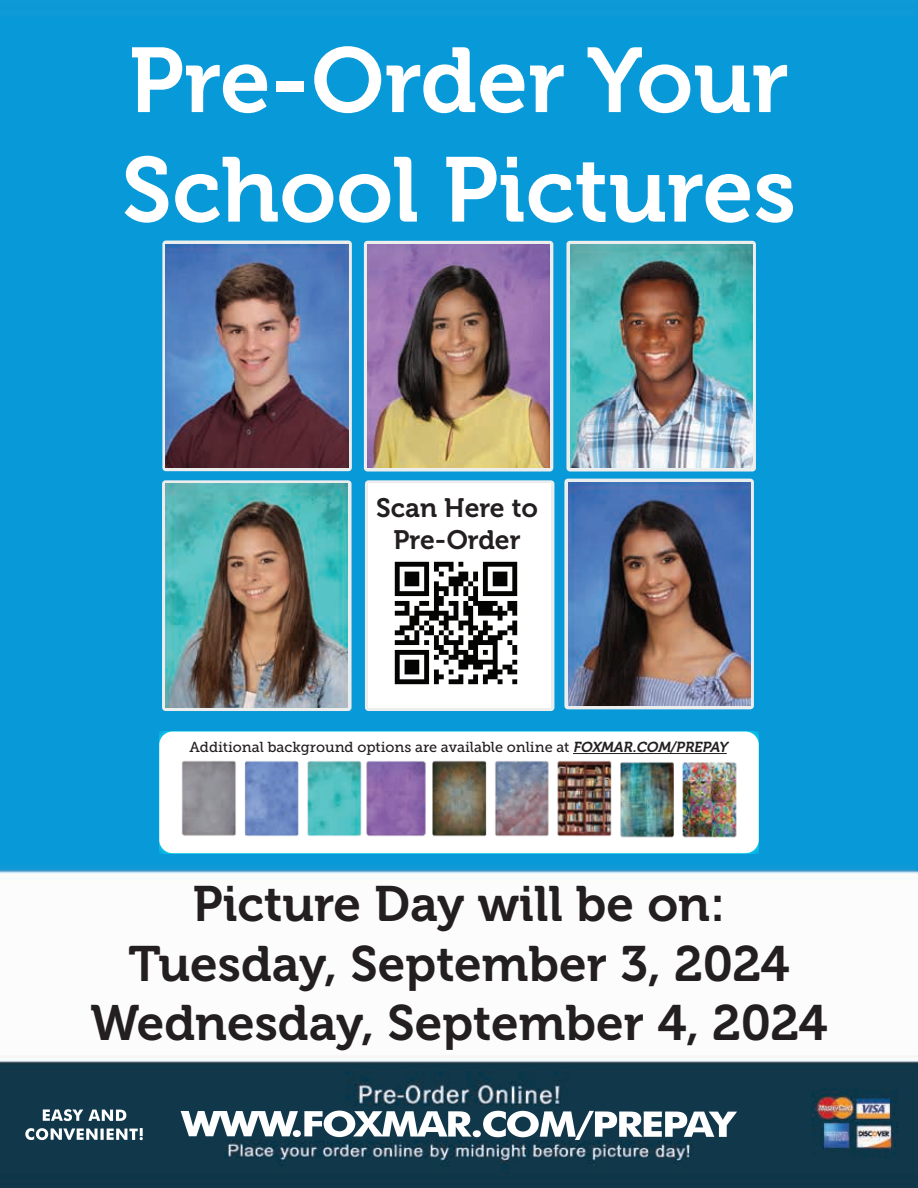
<style>
.page{position:relative;width:918px;height:1188px;background:#fff}
.page>*{position:absolute;margin:0;border:0;box-sizing:border-box;transform-origin:0 0}
.t1{font:91.2px/109.5px "Museo 700";color:#fff}
.t2{font:49.5px/59.4px "Museo 700";color:#231f20;text-align:center}
.t3{font:26.55px/32px "Museo 700";color:#231f20;text-align:center}
.t4{font:14.4px "Museo Slab 500";color:#231f20}
.s1{font-family:"Museo 700";font-style:italic}
</style>
<div class="page">
<img style="left:0;top:0;width:918px;height:1188px">
<img style="left:189px;top:1111px;width:405px;height:29px">
<img style="left:25px;top:1109px;width:118px;height:31px">
<div style="left:159px;top:732px;width:600px;height:121px;background:#fff;border-radius:13px"></div>
<img style="left:181px;top:760px;width:556px;height:78px">
<hr style="left:573px;top:753px;width:154px;height:1px;background:#231f20">
<img style="left:364px;top:241px;width:189px;height:231px">
<img style="left:367px;top:244px;width:183px;height:224px">
<img style="left:162px;top:241px;width:190px;height:230px">
<img style="left:166px;top:244px;width:182px;height:224px">
<img style="left:566px;top:241px;width:190px;height:231px">
<img style="left:570px;top:244px;width:182px;height:224px">
<img style="left:365px;top:480px;width:189px;height:231px">
<img style="left:369px;top:484px;width:182px;height:223px">
<img style="left:162px;top:480px;width:190px;height:231px">
<img style="left:166px;top:484px;width:182px;height:223px">
<img style="left:564px;top:479px;width:190px;height:230px">
<img style="left:568px;top:482px;width:182px;height:224px">
<img style="left:386px;top:552px;width:141px;height:141px">
<h1 class="t1" style="left:122px;top:27px;width:676px">Pre-Order Your<br>School Pictures</h1>
<p class="t3" style="left:376px;top:492px;width:163px">Scan Here to<br>Pre-Order</p>
<p class="t4" style="left:190px;top:739px;width:542px">Additional background options are available online at <span class="s1">FOXMAR.COM/PREPAY</span></p>
<p class="t2" style="left:90px;top:875px;width:739px">Picture Day will be on:<br>Tuesday, September 3, 2024<br>Wednesday, September 4, 2024</p>
</div>
